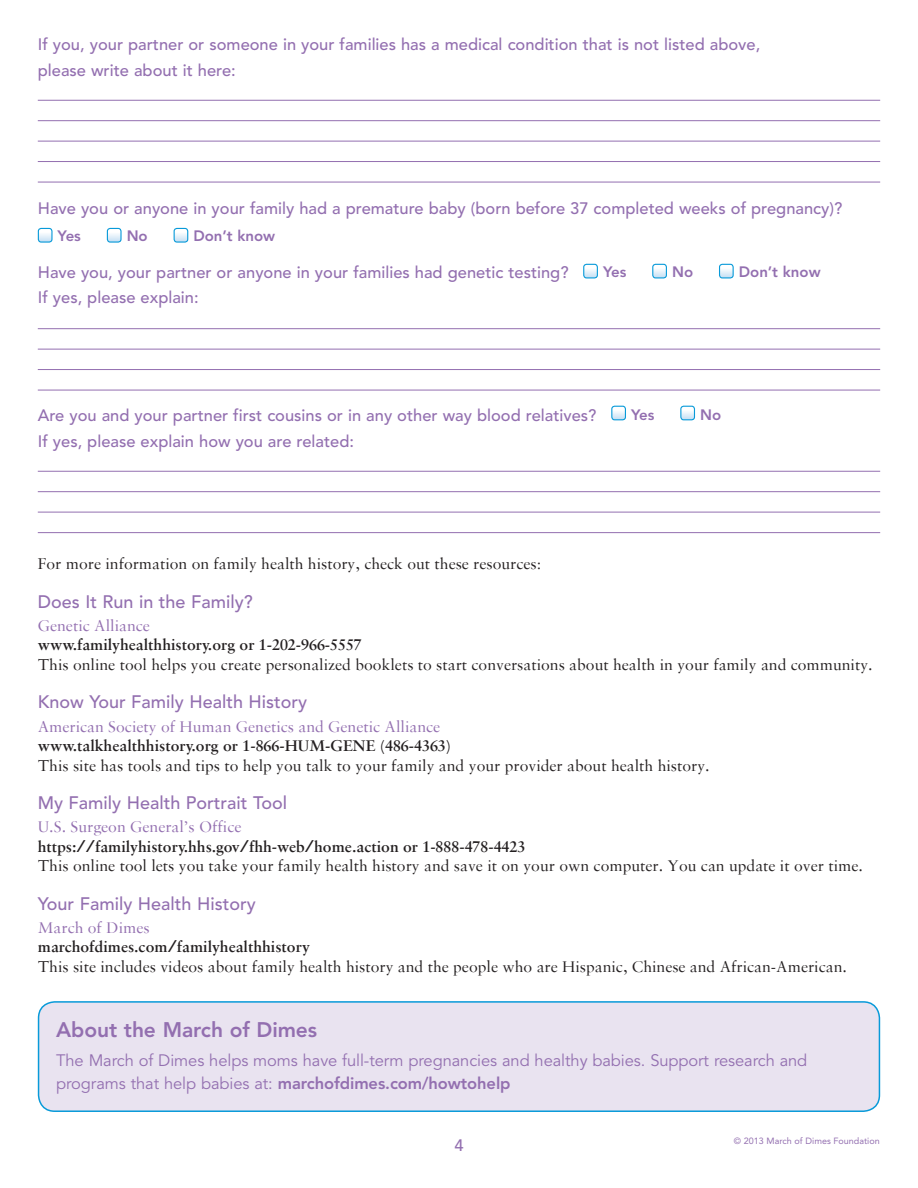
<style>
.page{position:relative;width:918px;height:1188px;background:#fff}
.page>*{position:absolute;margin:0;border:0;box-sizing:border-box;transform-origin:0 0}
.t1{font:800 21px "Avenir";letter-spacing:-.005em;color:#936fb0}
.t2{font:500 18px "Avenir";color:#936fb0}
.t3{font:16.5px "Sabon";color:#231f20}
.t4{font:500 16.5px/25.5px "Avenir";color:#936fb0}
.t5{font:600 16.5px "Sabon";color:#231f20}
.t6{font:16.5px/22.5px "Avenir";letter-spacing:-.005em;color:#936fb0}
.t7{font:16.5px "Sabon";color:#936fb0}
.t8{font:800 15px "Avenir";color:#936fb0}
.t9{font:9px "Avenir";color:#936fb0}
.s1{font-weight:800}
</style>
<div class="page">
<svg style="left:38px;top:228px;width:13px;height:13px"></svg>
<div style="left:38px;top:228px;width:15px;height:15px;border:1px solid #089ad9;border-radius:3px"></div>
<svg style="left:107px;top:228px;width:13px;height:13px"></svg>
<div style="left:107px;top:228px;width:15px;height:15px;border:1px solid #089ad9;border-radius:3px"></div>
<svg style="left:174px;top:228px;width:14px;height:13px"></svg>
<div style="left:174px;top:228px;width:14px;height:15px;border:1px solid #089ad9;border-radius:3px"></div>
<svg style="left:585px;top:270px;width:11px;height:6px"></svg>
<div style="left:583px;top:264px;width:15px;height:14px;border:1px solid #089ad9;border-radius:3px"></div>
<svg style="left:654px;top:270px;width:11px;height:6px"></svg>
<div style="left:652px;top:264px;width:15px;height:14px;border:1px solid #089ad9;border-radius:3px"></div>
<svg style="left:721px;top:270px;width:11px;height:6px"></svg>
<div style="left:719px;top:264px;width:15px;height:14px;border:1px solid #089ad9;border-radius:3px"></div>
<svg style="left:613px;top:412px;width:11px;height:6px"></svg>
<div style="left:611px;top:406px;width:15px;height:14px;border:1px solid #089ad9;border-radius:3px"></div>
<svg style="left:682px;top:412px;width:11px;height:6px"></svg>
<div style="left:680px;top:406px;width:15px;height:14px;border:1px solid #089ad9;border-radius:3px"></div>
<hr style="left:38px;top:100px;width:842px;height:1px;background:#936fb0">
<hr style="left:38px;top:120px;width:842px;height:1px;background:#936fb0">
<hr style="left:38px;top:328px;width:842px;height:1px;background:#936fb0">
<hr style="left:38px;top:471px;width:842px;height:1px;background:#936fb0">
<hr style="left:38px;top:141px;width:842px;height:1px;background:#936fb0">
<hr style="left:38px;top:349px;width:842px;height:1px;background:#936fb0">
<hr style="left:38px;top:491px;width:842px;height:1px;background:#936fb0">
<hr style="left:38px;top:161px;width:842px;height:1px;background:#936fb0">
<hr style="left:38px;top:369px;width:842px;height:1px;background:#936fb0">
<hr style="left:38px;top:512px;width:842px;height:1px;background:#936fb0">
<hr style="left:38px;top:182px;width:842px;height:1px;background:#936fb0">
<hr style="left:38px;top:390px;width:842px;height:1px;background:#936fb0">
<hr style="left:38px;top:532px;width:842px;height:1px;background:#936fb0">
<div style="left:39px;top:1002px;width:840px;height:109px;background:#e9e3f0;border-radius:16px"></div>
<div style="left:38px;top:1001px;width:842px;height:111px;border:2px solid #089ad9;border-radius:16px"></div>
<p class="t4" style="left:38px;top:32px;width:724px">If you, your partner or someone in your families has a medical condition that is not listed above, please write about it here:</p>
<p class="t4" style="left:38px;top:196px;width:806px">Have you or anyone in your family had a premature baby (born before 37 completed weeks of pregnancy)?</p>
<p class="t8" style="left:58px;top:227px;width:25px">Yes</p>
<p class="t8" style="left:127px;top:227px;width:23px">No</p>
<p class="t8" style="left:193px;top:227px;width:83px">Don’t know</p>
<p class="t4" style="left:38px;top:260px;width:532px">Have you, your partner or anyone in your families had genetic testing?<br>If yes, please explain:</p>
<p class="t8" style="left:603px;top:263px;width:25px">Yes</p>
<p class="t8" style="left:672px;top:263px;width:23px">No</p>
<p class="t8" style="left:739px;top:263px;width:83px">Don’t know</p>
<p class="t4" style="left:38px;top:403px;width:560px">Are you and your partner first cousins or in any other way blood relatives?<br>If yes, please explain how you are related:</p>
<p class="t8" style="left:631px;top:406px;width:25px">Yes</p>
<p class="t8" style="left:700px;top:406px;width:23px">No</p>
<p class="t3" style="left:38px;top:554px;width:505px">For more information on family health history, check out these resources:</p>
<p class="t2" style="left:38px;top:591px;width:216px">Does It Run in the Family?</p>
<p class="t7" style="left:38px;top:615px;width:114px">Genetic Alliance</p>
<p class="t5" style="left:38px;top:635px;width:326px">www.familyhealthhistory.org or 1-202-966-5557</p>
<p class="t3" style="left:38px;top:654px;width:836px">This online tool helps you create personalized booklets to start conversations about health in your family and community.</p>
<p class="t2" style="left:38px;top:692px;width:271px">Know Your Family Health History</p>
<p class="t7" style="left:38px;top:716px;width:404px">American Society of Human Genetics and Genetic Alliance</p>
<p class="t5" style="left:38px;top:736px;width:415px">www.talkhealthhistory.org or 1-866-HUM-GENE (486-4363)</p>
<p class="t3" style="left:38px;top:755px;width:673px">This site has tools and tips to help you talk to your family and your provider about health history.</p>
<p class="t2" style="left:38px;top:792px;width:251px">My Family Health Portrait Tool</p>
<p class="t7" style="left:38px;top:817px;width:205px">U.S. Surgeon General’s Office</p>
<p class="t5" style="left:38px;top:836px;width:489px">https://familyhistory.hhs.gov/fhh-web/home.action or 1-888-478-4423</p>
<p class="t3" style="left:38px;top:856px;width:827px">This online tool lets you take your family health history and save it on your own computer. You can update it over time.</p>
<p class="t2" style="left:38px;top:893px;width:219px">Your Family Health History</p>
<p class="t7" style="left:38px;top:918px;width:113px">March of Dimes</p>
<p class="t5" style="left:38px;top:937px;width:274px">marchofdimes.com/familyhealthhistory</p>
<p class="t3" style="left:38px;top:957px;width:811px">This site includes videos about family health history and the people who are Hispanic, Chinese and African-American.</p>
<p class="t1" style="left:56px;top:1017px;width:263px">About the March of Dimes</p>
<p class="t6" style="left:56px;top:1050px;width:753px">The March of Dimes helps moms have full-term pregnancies and healthy babies. Support research and programs that help babies at: <span class="s1">marchofdimes.com/howtohelp</span></p>
<p class="t4" style="left:454px;top:1132px;width:11px">4</p>
<p class="t9" style="left:734px;top:1135px;width:147px">© 2013 March of Dimes Foundation</p>
</div>
